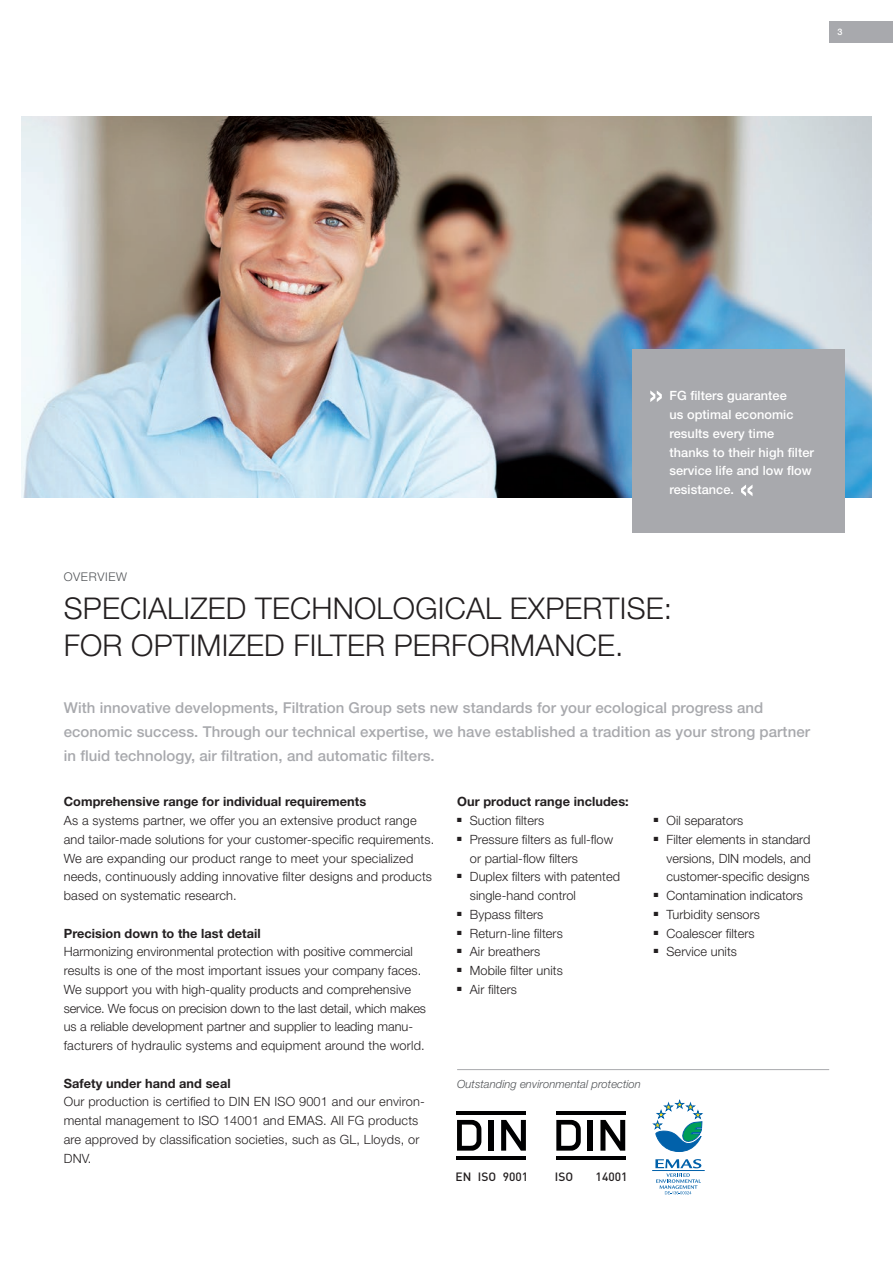
<style>
.page{position:relative;width:893px;height:1263px;background:#fff}
.page>*{position:absolute;margin:0;border:0;box-sizing:border-box;transform-origin:0 0}
.t1{font:300 30px/37.5px "Helvetica Neue LT Pro";letter-spacing:.005em;color:#231f20}
.t2{font:500 15px/24px "Helvetica Neue LT Pro";letter-spacing:.005em;color:#a8a9ad}
.t3{font:300 12.75px/18.8px "Helvetica Neue LT Pro";letter-spacing:.005em;color:#231f20}
.t4{font:700 12.75px "Helvetica Neue LT Pro";letter-spacing:.005em;color:#231f20}
.t5{font:500 12.75px/18.8px "Helvetica Neue LT Pro";letter-spacing:.005em;color:#fff}
.t6{font:500 12px "DIN";color:#231f20}
.t7{font:300 12px "Helvetica Neue LT Pro";letter-spacing:.05em;color:#505356}
.t8{font:italic 300 11.25px "Helvetica Neue LT Pro";letter-spacing:.005em;color:#505356}
.t9{font:500 9px "Helvetica Neue LT Pro";color:#fff}
</style>
<div class="page">
<div style="left:829px;top:21px;width:64px;height:22px;background:#a8a9ad"></div>
<img style="left:21px;top:117px;width:851px;height:380px">
<div style="left:632px;top:349px;width:213px;height:184px;background:#a8a9ad"></div>
<svg style="left:650px;top:390px;width:12px;height:12px"></svg>
<svg style="left:741px;top:485px;width:11px;height:11px"></svg>
<hr style="left:457px;top:1069px;width:372px;height:1px;background:#a8a9ad">
<hr style="left:652px;top:1170px;width:53px;height:1px;background:#0161aa">
<svg style="left:653px;top:1099px;width:50px;height:53px"></svg>
<svg style="left:655px;top:1159px;width:46px;height:35px"></svg>
<hr style="left:457px;top:1111px;width:69px;height:3px;background:#000001">
<svg style="left:501px;top:1120px;width:25px;height:31px"></svg>
<div style="left:488px;top:1120px;width:5px;height:31px;background:#000001"></div>
<hr style="left:457px;top:1156px;width:69px;height:4px;background:#000001">
<svg style="left:457px;top:1120px;width:24px;height:31px"></svg>
<hr style="left:556px;top:1111px;width:69px;height:3px;background:#000001">
<svg style="left:600px;top:1120px;width:25px;height:31px"></svg>
<div style="left:588px;top:1120px;width:5px;height:31px;background:#000001"></div>
<hr style="left:556px;top:1156px;width:69px;height:4px;background:#000001">
<svg style="left:556px;top:1120px;width:25px;height:31px"></svg>
<p class="t9" style="left:837px;top:27px;width:7px">3</p>
<p class="t7" style="left:64px;top:570px;width:65px">OVERVIEW</p>
<p class="t5" style="left:669px;top:386px;width:146px">FG filters guarantee<br>us optimal economic results every time thanks to their high filter service life and low flow resistance.</p>
<h1 class="t1" style="left:64px;top:589px;width:610px">SPECIALIZED TECHNOLOGICAL EXPERTISE:<br>FOR OPTIMIZED FILTER PERFORMANCE.</h1>
<p class="t2" style="left:64px;top:695px;width:748px">With innovative developments, Filtration Group sets new standards for your ecological progress and economic success. Through our technical expertise, we have established a tradition as your strong partner in fluid technology, air filtration, and automatic filters.</p>
<p class="t4" style="left:64px;top:794px;width:304px">Comprehensive range for individual requirements</p>
<p class="t3" style="left:64px;top:811px;width:372px">As a systems partner, we offer you an extensive product range and tailor-made solutions for your customer-specific requirements.<br>We are expanding our product range to meet your specialized needs, continuously adding innovative filter designs and products based on systematic research.</p>
<p class="t4" style="left:64px;top:925px;width:199px">Precision down to the last detail</p>
<p class="t3" style="left:64px;top:942px;width:364px">Harmonizing environmental protection with positive commercial results is one of the most important issues your company faces.<br>We support you with high-quality products and comprehensive service. We focus on precision down to the last detail, which makes us a reliable development partner and supplier to leading manu&shy;facturers of hydraulic systems and equipment around the world.</p>
<p class="t4" style="left:64px;top:1075px;width:168px">Safety under hand and seal</p>
<p class="t3" style="left:64px;top:1092px;width:361px">Our production is certified to DIN EN ISO 9001 and our environ&shy;mental management to ISO 14001 and EMAS. All FG products are approved by classification societies, such as GL, Lloyds, or DNV.</p>
<p class="t4" style="left:457px;top:794px;width:173px">Our product range includes:</p>
<p class="t3" style="left:457px;top:811px;width:89px">■ Suction filters</p>
<p class="t3" style="left:470px;top:830px;width:145px;text-indent:-13px">■ Pressure filters as full-flow or partial-flow filters</p>
<p class="t3" style="left:470px;top:867px;width:152px;text-indent:-13px">■ Duplex filters with patented single-hand control</p>
<p class="t3" style="left:457px;top:905px;width:88px">■ Bypass filters</p>
<p class="t3" style="left:457px;top:923px;width:107px">■ Return-line filters</p>
<p class="t3" style="left:457px;top:942px;width:85px">■ Air breathers</p>
<p class="t3" style="left:457px;top:961px;width:107px">■ Mobile filter units</p>
<p class="t3" style="left:457px;top:980px;width:61px">■ Air filters</p>
<p class="t3" style="left:654px;top:811px;width:91px">■ Oil separators</p>
<p class="t3" style="left:666px;top:830px;width:146px;text-align:justify;text-indent:-13px">■ Filter elements in standard versions, DIN models, and customer-specific designs</p>
<p class="t3" style="left:654px;top:886px;width:151px">■ Contamination indicators</p>
<p class="t3" style="left:654px;top:905px;width:108px">■ Turbidity sensors</p>
<p class="t3" style="left:654px;top:923px;width:102px">■ Coalescer filters</p>
<p class="t3" style="left:654px;top:942px;width:85px">■ Service units</p>
<p class="t8" style="left:457px;top:1077px;width:185px">Outstanding environmental protection</p>
<p class="t6" style="left:456px;top:1169px;width:74px">EN ISO 9001</p>
<p class="t6" style="left:555px;top:1169px;width:20px">ISO</p>
<p class="t6" style="left:596px;top:1169px;width:33px">14001</p>
</div>
